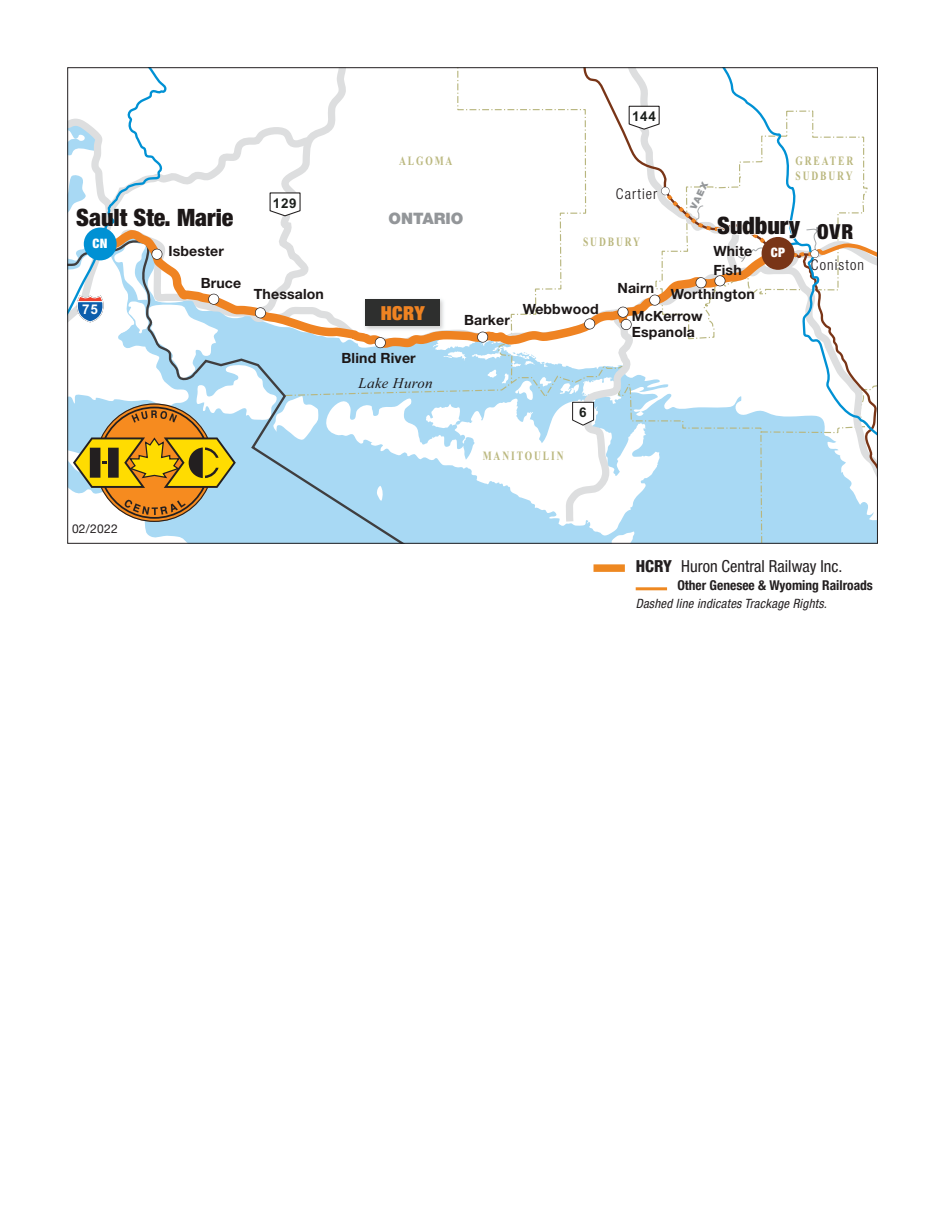
<style>
.page{position:relative;width:945px;height:1215px;background:#fff}
.page>*{position:absolute;margin:0;border:0;box-sizing:border-box;transform-origin:0 0}
.t1{font:900 condensed 24px "Helvetica Neue";color:#1c1717}
.t2{font:900 condensed 20.7px "Helvetica Neue";color:#1b1617}
.t3{font:900 condensed 19.35px "Helvetica Neue LT Pro";color:#ef8322}
.t4{font:condensed 16.5px "Helvetica Neue LT Pro";color:#231f20}
.t5{font:900 15.75px "Helvetica Neue LT Pro";color:#939699}
.t6{font:300 condensed 14.85px "Helvetica Neue LT Pro";letter-spacing:.075em;color:#1b1617}
.t7{font:italic 14.85px "Times New Roman";letter-spacing:.025em;color:#1c1717}
.t8{font:700 14.1px/18.6px "Helvetica Neue";letter-spacing:.01em;color:#1c1717}
.t9{font:700 condensed 13.5px "Helvetica Neue LT Pro";color:#231f20}
.t10{font:700 13.5px "Arial";letter-spacing:.05em;color:#1b1f1c}
.t11{font:700 13.5px "Arial";color:#fff}
.t12{font:900 condensed 13.05px "Helvetica Neue";color:#fff}
.t13{font:700 12.75px/15.3px "Times New Roman";letter-spacing:.2em;color:#bbb87f;scale:.75 1}
.t14{font:italic condensed 12.75px "Helvetica Neue LT Pro";letter-spacing:.02em;color:#231f20}
.t15{font:12px "Helvetica Neue LT Pro";letter-spacing:.025em;color:#231f20}
.t16{font:900 9.15px "Helvetica Neue LT Pro";color:#939699}
.s1{font-weight:800}
</style>
<div class="page">
<svg style="left:471px;top:213px;width:89px;height:329px"></svg>
<svg style="left:144px;top:70px;width:327px;height:472px"></svg>
<svg style="left:344px;top:230px;width:216px;height:118px"></svg>
<img style="left:360px;top:294px;width:88px;height:37px">
<img style="left:427px;top:330px;width:21px;height:1px">
<img style="left:360px;top:331px;width:88px;height:3px">
<div style="left:365px;top:299px;width:75px;height:27px;background:#2e2f2e"></div>
<svg style="left:374px;top:337px;width:12px;height:11px"></svg>
<svg style="left:560px;top:70px;width:316px;height:472px"></svg>
<svg style="left:472px;top:332px;width:80px;height:69px"></svg>
<svg style="left:68px;top:68px;width:276px;height:454px"></svg>
<hr style="left:636px;top:587px;width:31px;height:3px;background:#ee8821">
<div style="left:594px;top:564px;width:31px;height:8px;background:#ee8821"></div>
<p class="t10" style="left:632px;top:109px;width:25px">144</p>
<p class="t1" style="left:76px;top:209px;width:159px">Sault Ste. Marie</p>
<p class="t12" style="left:93px;top:239px;width:17px">CN</p>
<p class="t8" style="left:168px;top:243px;width:57px">Isbester</p>
<p class="t10" style="left:273px;top:195px;width:25px">129</p>
<p class="t13" style="left:399px;top:153px;width:73px">ALGOMA</p>
<p class="t13" style="left:795px;top:153px;width:79px">GREATER<br>SUDBURY</p>
<p class="t16" style="left:688px;top:207px;width:31px;rotate:-65deg">VAEX</p>
<p class="t6" style="left:616px;top:189px;width:43px">Cartier</p>
<p class="t5" style="left:388px;top:209px;width:76px">ONTARIO</p>
<p class="t1" style="left:717px;top:217px;width:84px">Sudbury</p>
<p class="t2" style="left:817px;top:224px;width:38px">OVR</p>
<p class="t13" style="left:583px;top:234px;width:78px">SUDBURY</p>
<p class="t8" style="left:713px;top:243px;width:40px">White<br>Fish</p>
<p class="t12" style="left:771px;top:248px;width:16px">CP</p>
<p class="t6" style="left:811px;top:259px;width:55px">Coniston</p>
<p class="t8" style="left:201px;top:275px;width:42px">Bruce</p>
<p class="t8" style="left:254px;top:286px;width:72px">Thessalon</p>
<p class="t8" style="left:617px;top:280px;width:38px">Nairn</p>
<p class="t8" style="left:671px;top:286px;width:85px">Worthington</p>
<p class="t11" style="left:82px;top:302px;width:17px">75</p>
<p class="t3" style="left:381px;top:302px;width:46px">HCRY</p>
<p class="t8" style="left:464px;top:312px;width:47px">Barker</p>
<p class="t8" style="left:523px;top:301px;width:78px">Webbwood</p>
<p class="t8" style="left:632px;top:308px;width:72px">McKerrow</p>
<p class="t8" style="left:632px;top:324px;width:65px">Espanola</p>
<p class="t8" style="left:342px;top:350px;width:76px">Blind River</p>
<p class="t7" style="left:359px;top:374px;width:75px">Lake Huron</p>
<p class="t10" style="left:579px;top:405px;width:9px">6</p>
<p class="t13" style="left:483px;top:448px;width:109px">MANITOULIN</p>
<p class="t15" style="left:72px;top:525px;width:47px">02/2022</p>
<p class="t4" style="left:636px;top:560px;width:208px"><span class="s1">HCRY</span> Huron Central Railway Inc.</p>
<p class="t9" style="left:677px;top:581px;width:197px">Other Genesee &amp; Wyoming Railroads</p>
<p class="t14" style="left:636px;top:599px;width:193px">Dashed line indicates Trackage Rights.</p>
</div>
